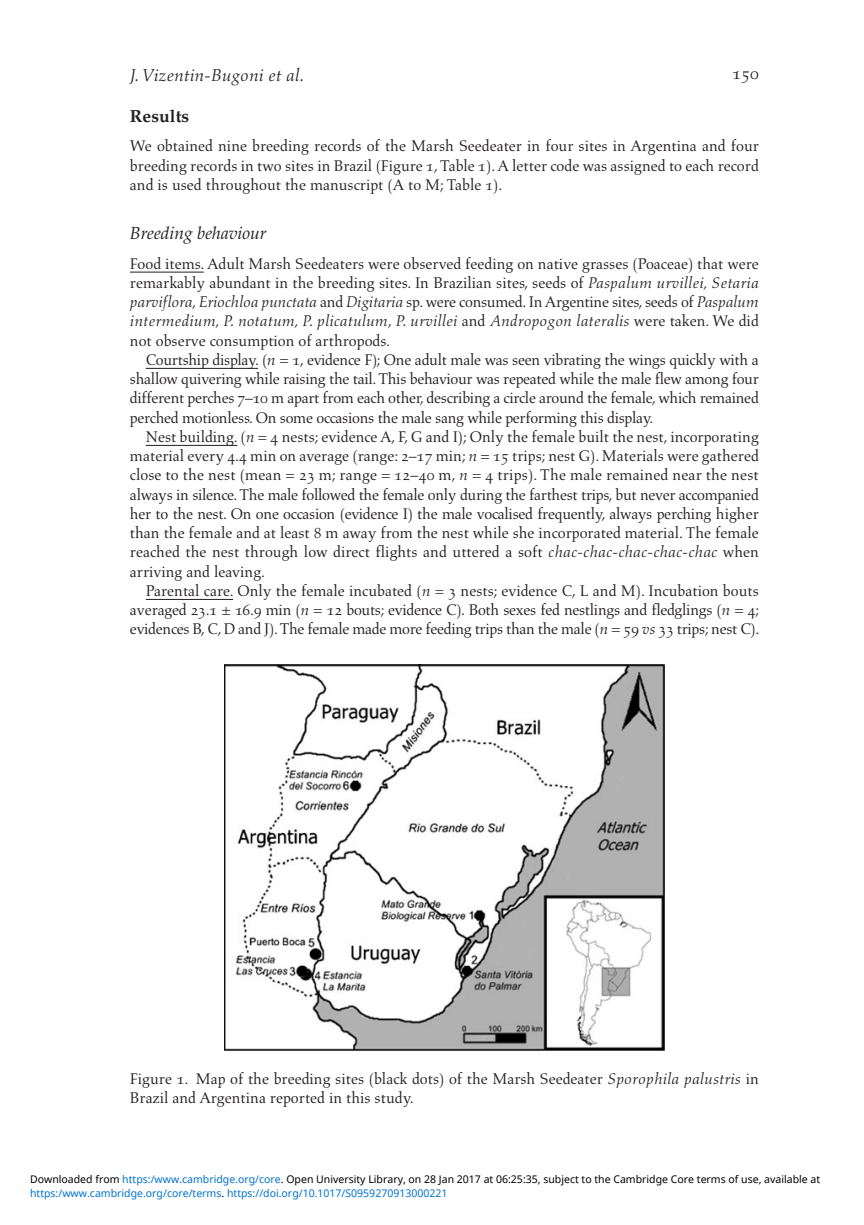
<style>
.page{position:relative;width:864px;height:1225px;background:#fff}
.page>*{position:absolute;margin:0;border:0;box-sizing:border-box;transform-origin:0 0}
.t1{font:italic 17.5px "Aldus";color:#231f20}
.t2{font:italic 17.5px "Palatino";color:#231f20}
.t3{font:700 17.5px "Palatino";color:#231f20}
.t4{font:17.5px "Aldus Roman SC";color:#231f20}
.t5{font:15.75px/19.2px "Aldus";color:#231f20;text-align:justify}
.t6{font:10.5px "Noto Sans";color:#000}
.t7{font:10.5px "Noto Sans";color:#0172cf}
.s1{font-family:"Aldus Roman SC"}
.s2{font-style:italic}
.s3{color:#0172cf}
.s4{color:#000}
</style>
<div class="page">
<img style="left:224px;top:664px;width:440px;height:386px">
<hr style="left:130px;top:272px;width:74px;height:1px;background:#231f20">
<hr style="left:146px;top:368px;width:112px;height:1px;background:#231f20">
<hr style="left:146px;top:445px;width:91px;height:1px;background:#231f20">
<hr style="left:146px;top:599px;width:87px;height:1px;background:#231f20">
<p class="t1" style="left:130px;top:67px;width:175px">J. Vizentin-Bugoni et al.</p>
<p class="t4" style="left:732px;top:65px;width:28px">150</p>
<p class="t3" style="left:130px;top:109px;width:61px">Results</p>
<p class="t5" style="left:130px;top:138px;width:630px">We obtained nine breeding records of the Marsh Seedeater in four sites in Argentina and four breeding records in two sites in Brazil ( Figure <span class="s1">1</span> , Table <span class="s1">1</span> ). A letter code was assigned to each record and is used throughout the manuscript (A to M; Table <span class="s1">1</span> ).</p>
<p class="t2" style="left:130px;top:226px;width:138px">Breeding behaviour</p>
<p class="t5" style="left:130px;top:255px;width:630px">Food items. Adult Marsh Seedeaters were observed feeding on native grasses (Poaceae) that were remarkably abundant in the breeding sites. In Brazilian sites, seeds of <span class="s2">Paspalum urvillei, Setaria parviflora, Eriochloa punctata</span> and <span class="s2">Digitaria</span> sp. were consumed. In Argentine sites, seeds of <span class="s2">Paspalum intermedium, P. notatum, P. plicatulum</span> , <span class="s2">P. urvillei</span> and <span class="s2">Andropogon lateralis</span> were taken. We did not observe consumption of arthropods.</p>
<p class="t5" style="left:130px;top:351px;width:630px;text-indent:16px">Courtship display. ( <span class="s2">n</span> = <span class="s1">1</span>, evidence F); One adult male was seen vibrating the wings quickly with a shallow quivering while raising the tail. This behaviour was repeated while the male flew among four different perches <span class="s1">7</span>–<span class="s1">10</span> m apart from each other, describing a circle around the female, which remained perched motionless. On some occasions the male sang while performing this display.</p>
<p class="t5" style="left:130px;top:428px;width:630px;text-indent:16px">Nest building. ( <span class="s2">n</span> = <span class="s1">4</span> nests; evidence A, F, G and I); Only the female built the nest, incorporating material every <span class="s1">4</span>.<span class="s1">4</span> min on average (range: <span class="s1">2</span>–<span class="s1">17</span> min; <span class="s2">n</span> = <span class="s1">15</span> trips; nest G). Materials were gathered close to the nest (mean = <span class="s1">23</span> m; range = <span class="s1">12</span>–<span class="s1">40</span> m, <span class="s2">n</span> = <span class="s1">4</span> trips). The male remained near the nest always in silence. The male followed the female only during the farthest trips, but never accompanied her to the nest. On one occasion (evidence I) the male vocalised frequently, always perching higher than the female and at least <span class="s1">8</span> m away from the nest while she incorporated material. The female reached the nest through low direct flights and uttered a soft <span class="s2">chac-chac-chac-chac-chac</span> when arriving and leaving.</p>
<p class="t5" style="left:130px;top:582px;width:630px;text-indent:16px">Parental care. Only the female incubated ( <span class="s2">n</span> = <span class="s1">3</span> nests; evidence C, L and M). Incubation bouts averaged <span class="s1">23</span>.<span class="s1">1</span> ± <span class="s1">16</span>.<span class="s1">9</span> min ( <span class="s2">n</span> = <span class="s1">12</span> bouts; evidence C). Both sexes fed nestlings and fledglings ( <span class="s2">n</span> = <span class="s1">4</span>; evidences B, C, D and J). The female made more feeding trips than the male ( <span class="s2">n</span> = <span class="s1">59</span> <span class="s2">vs</span> <span class="s1">33</span> trips; nest C).</p>
<p class="t5" style="left:130px;top:1070px;width:630px">Figure <span class="s1">1</span>. Map of the breeding sites (black dots) of the Marsh Seedeater <span class="s2">Sporophila palustris</span> in<br>Brazil and Argentina reported in this study.</p>
<p class="t6" style="left:30px;top:1172px;width:791px">Downloaded from <span class="s3">https:/www.cambridge.org/core</span>. Open University Library, on 28 Jan 2017 at 06:25:35, subject to the Cambridge Core terms of use, available at</p>
<p class="t7" style="left:30px;top:1186px;width:418px">https:/www.cambridge.org/core/terms<span class="s4">.</span> https://doi.org/10.1017/S0959270913000221</p>
</div>
